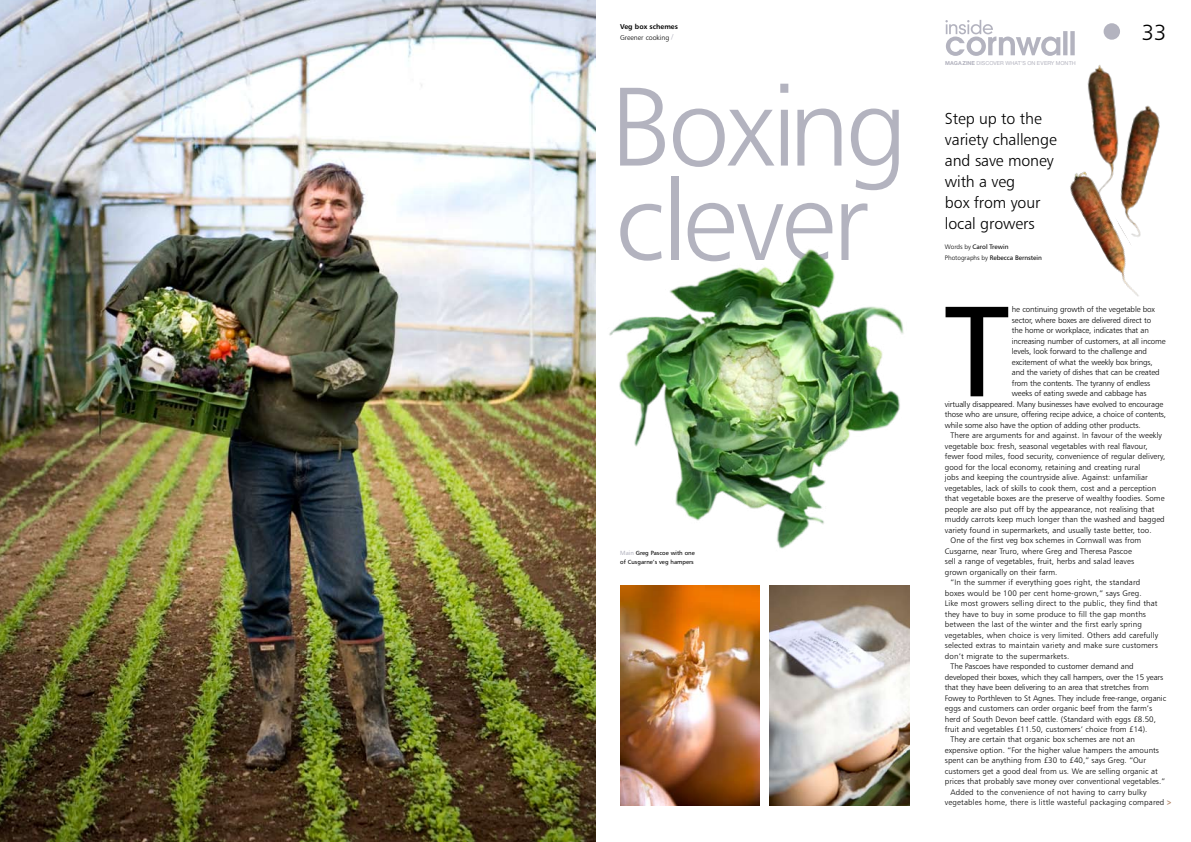
<style>
.page{position:relative;width:1191px;height:842px;background:#fff}
.page>*{position:absolute;margin:0;border:0;box-sizing:border-box;transform-origin:0 0}
.t1{font:128.9px "Humanist 777 BT Roman B";color:#000}
.t2{font:112px/94.4px "Humanist 777 BT Light B";letter-spacing:-.03em;color:#b3b3bf}
.t3{font:22px "Humanist 777 BT Light B";color:#000}
.t4{font:16px/21px "Humanist 777 BT Light B";letter-spacing:-.005em;color:#000}
.t5{font:8px "Humanist 777 BT Light B";letter-spacing:.005em;color:#000}
.t6{font:8px "Humanist 777 BT Light B";letter-spacing:-.015em;color:#000}
.t7{font:7px "Humanist 777 BT Light B";color:#000}
.t8{font:7px "Humanist 777 BT Bold B";color:#000}
.t9{font:6.5px/10.5px "Humanist 777 BT Roman B";letter-spacing:-.005em;color:#000}
.t10{font:6px/9px "Humanist 777 BT Roman B";color:#000}
.t11{font:5.4px "Helvetica Neue";color:#b3b3bf}
.s1{font-family:"Humanist 777 BT Roman B";color:#b3b3bf}
.s2{color:#b3b3bf}
.s3{font-weight:700}
.s4{font-family:"Humanist 777 BT Light B"}
.s5{font-family:"Humanist 521 BT";font-weight:700;color:#af8162}
</style>
<div class="page">
<img style="left:0;top:0;width:595px;height:842px">
<div style="left:1103px;top:23px;width:17px;height:17px;background:#b3b3bf;border-radius:50%"></div>
<img style="left:590px;top:230px;width:314px;height:333px">
<img style="left:620px;top:585px;width:139px;height:220px">
<img style="left:770px;top:585px;width:139px;height:220px">
<img style="left:1074px;top:50px;width:40px;height:108px">
<img style="left:1102px;top:92px;width:58px;height:67px">
<img style="left:1070px;top:159px;width:82px;height:138px">
<svg style="left:945px;top:20px;width:129px;height:36px"></svg>
<p class="t8" style="left:620px;top:22px;width:59px">Veg box schemes</p>
<p class="t7" style="left:620px;top:33px;width:55px">Greener cooking <span class="s1">/</span></p>
<h3 class="t3" style="left:1141px;top:19px;width:26px">33</h3>
<h2 class="t2" style="left:609px;top:78px;width:300px">Boxing clever</h2>
<p class="t10" style="left:620px;top:548px;width:76px"><span class="s2">Main</span> Greg Pascoe with one of Cusgarne’s veg hampers</p>
<p class="t11" style="left:945px;top:60px;width:132px"><span class="s3">MAGAZINE</span> DISCOVER WHAT’S ON EVERY MONTH</p>
<h3 class="t4" style="left:945px;top:107px;width:113px">Step up to the variety challenge and save money with a veg<br>box from your local growers</h3>
<p class="t9" style="left:945px;top:242px;width:99px"><span class="s4">Words by</span> Carol Trewin<br><span class="s4">Photographs by</span> Rebecca Bernstein</p>
<h1 class="t1" style="left:944px;top:271px;width:66px">T</h1>
<p class="t6" style="left:1012px;top:305px;width:144px">he continuing growth of the vegetable box</p>
<p class="t6" style="left:1012px;top:315px;width:141px">sector, where boxes are delivered direct to</p>
<p class="t6" style="left:1012px;top:326px;width:138px">the home or workplace, indicates that an</p>
<p class="t6" style="left:1012px;top:336px;width:155px">increasing number of customers, at all income</p>
<p class="t6" style="left:1012px;top:347px;width:137px">levels, look forward to the challenge and</p>
<p class="t6" style="left:1012px;top:357px;width:142px">excitement of what the weekly box brings,</p>
<p class="t6" style="left:1012px;top:368px;width:149px">and the variety of dishes that can be created</p>
<p class="t6" style="left:1012px;top:378px;width:140px">from the contents. The tyranny of endless</p>
<p class="t6" style="left:1012px;top:389px;width:136px">weeks of eating swede and cabbage has</p>
<p class="t6" style="left:945px;top:399px;width:220px">virtually disappeared. Many businesses have evolved to encourage</p>
<p class="t6" style="left:945px;top:410px;width:223px">those who are unsure, offering recipe advice, a choice of contents,</p>
<p class="t6" style="left:945px;top:420px;width:197px">while some also have the option of adding other products.</p>
<p class="t5" style="left:950px;top:431px;width:213px">There are arguments for and against. In favour of the weekly</p>
<p class="t5" style="left:945px;top:441px;width:204px">vegetable box: fresh, seasonal vegetables with real flavour,</p>
<p class="t5" style="left:945px;top:452px;width:222px">fewer food miles, food security, convenience of regular delivery,</p>
<p class="t5" style="left:945px;top:462px;width:197px">good for the local economy, retaining and creating rural</p>
<p class="t5" style="left:945px;top:472px;width:204px">jobs and keeping the countryside alive. Against: unfamiliar</p>
<p class="t5" style="left:945px;top:483px;width:213px">vegetables, lack of skills to cook them, cost and a perception</p>
<p class="t5" style="left:945px;top:493px;width:221px">that vegetable boxes are the preserve of wealthy foodies. Some</p>
<p class="t5" style="left:945px;top:504px;width:211px">people are also put off by the appearance, not realising that</p>
<p class="t5" style="left:945px;top:514px;width:221px">muddy carrots keep much longer than the washed and bagged</p>
<p class="t5" style="left:945px;top:525px;width:208px">variety found in supermarkets, and usually taste better, too.</p>
<p class="t5" style="left:950px;top:535px;width:192px">One of the first veg box schemes in Cornwall was from</p>
<p class="t5" style="left:945px;top:546px;width:188px">Cusgarne, near Truro, where Greg and Theresa Pascoe</p>
<p class="t5" style="left:945px;top:556px;width:191px">sell a range of vegetables, fruit, herbs and salad leaves</p>
<p class="t5" style="left:945px;top:567px;width:114px">grown organically on their farm.</p>
<p class="t5" style="left:950px;top:577px;width:191px">“In the summer if everything goes right, the standard</p>
<p class="t5" style="left:945px;top:588px;width:198px">boxes would be 100 per cent home-grown,” says Greg.</p>
<p class="t5" style="left:945px;top:598px;width:214px">Like most growers selling direct to the public, they find that</p>
<p class="t5" style="left:945px;top:609px;width:203px">they have to buy in some produce to fill the gap months</p>
<p class="t5" style="left:945px;top:619px;width:198px">between the last of the winter and the first early spring</p>
<p class="t5" style="left:945px;top:630px;width:215px">vegetables, when choice is very limited. Others add carefully</p>
<p class="t5" style="left:945px;top:640px;width:214px">selected extras to maintain variety and make sure customers</p>
<p class="t5" style="left:945px;top:651px;width:126px">don’t migrate to the supermarkets.</p>
<p class="t5" style="left:950px;top:661px;width:185px">The Pascoes have responded to customer demand and</p>
<p class="t6" style="left:945px;top:672px;width:220px">developed their boxes, which they call hampers, over the 15 years</p>
<p class="t5" style="left:945px;top:682px;width:205px">that they have been delivering to an area that stretches from</p>
<p class="t5" style="left:945px;top:693px;width:223px">Fowey to Porthleven to St Agnes. They include free-range, organic</p>
<p class="t5" style="left:945px;top:703px;width:209px">eggs and customers can order organic beef from the farm’s</p>
<p class="t5" style="left:945px;top:714px;width:213px">herd of South Devon beef cattle. (Standard with eggs £8.50,</p>
<p class="t5" style="left:945px;top:724px;width:204px">fruit and vegetables £11.50, customers’ choice from £14).</p>
<p class="t5" style="left:950px;top:735px;width:186px">They are certain that organic box schemes are not an</p>
<p class="t5" style="left:945px;top:745px;width:216px">expensive option. “For the higher value hampers the amounts</p>
<p class="t5" style="left:945px;top:756px;width:203px">spent can be anything from £30 to £40,” says Greg. “Our</p>
<p class="t5" style="left:945px;top:766px;width:214px">customers get a good deal from us. We are selling organic at</p>
<p class="t5" style="left:945px;top:777px;width:222px">prices that probably save money over conventional vegetables.”</p>
<p class="t5" style="left:950px;top:787px;width:197px">Added to the convenience of not having to carry bulky</p>
<p class="t5" style="left:945px;top:798px;width:228px">vegetables home, there is little wasteful packaging compared <span class="s5">&gt;</span></p>
</div>
